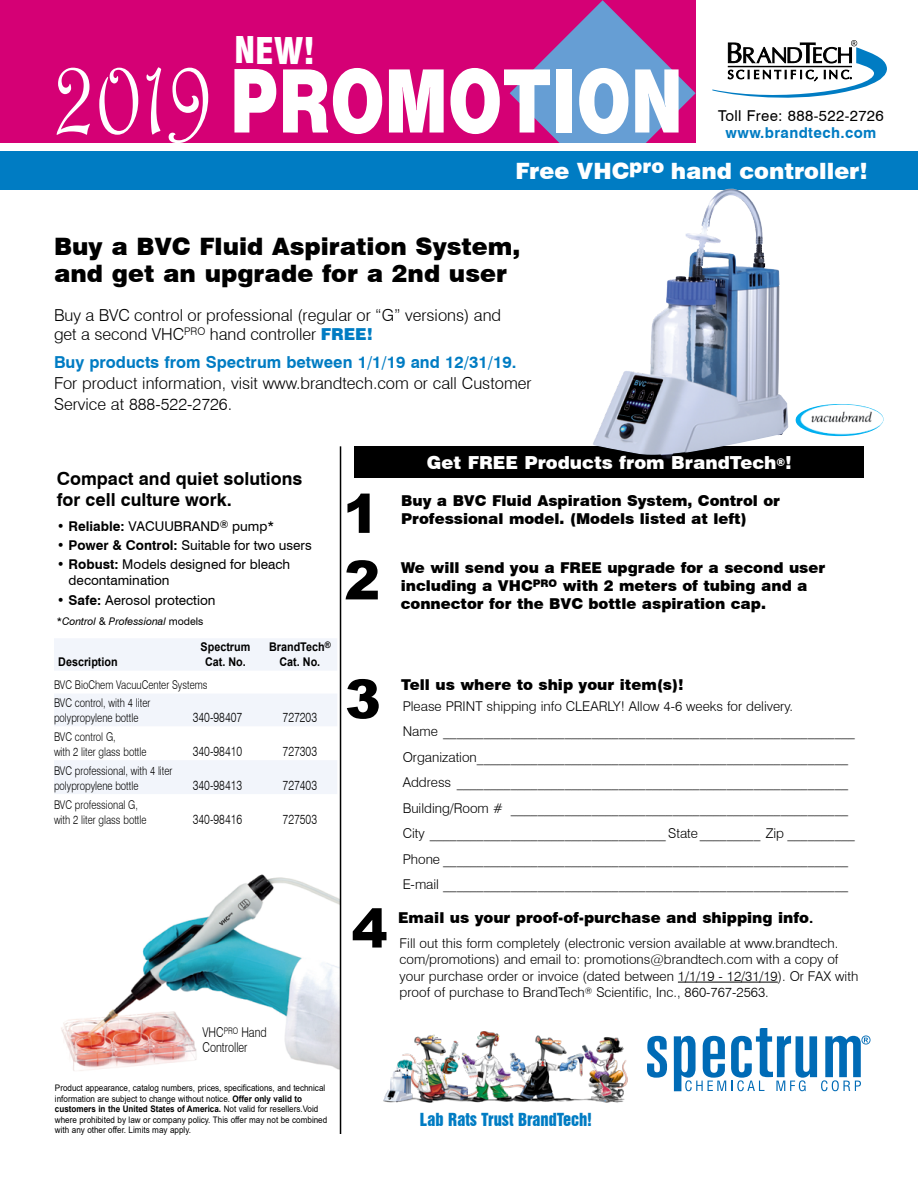
<style>
.page{position:relative;width:918px;height:1188px;background:#fff}
.page>*{position:absolute;margin:0;border:0;box-sizing:border-box;transform-origin:0 0}
.t1{font:105px "Harrington";color:#fff;scale:.8 1}
.t2{font:80.7px "Swiss 721 BT Black No 2";color:#fff;scale:.8 1}
.t3{font:900 54px "Arial";color:#000}
.t4{font:900 condensed 36px "Swiss 721 BT";color:#fff}
.t5{font:900 24px/27px "Swiss 721 BT";color:#000}
.t6{font:900 22.5px "Swiss 721 BT";color:#fff}
.t7{font:700 18px/21px "Swiss 721 BT";color:#000}
.t8{font:900 18px "Swiss 721 BT";color:#fff}
.t9{font:300 16.5px/19.5px "Swiss 721 BT";color:#000}
.t10{font:700 16.5px "Swiss 721 BT";color:#007cc3}
.t11{font:16.5px "Swiss 921 BT Regular A";color:#007cc3}
.t12{font:900 15px/18px "Swiss 721 BT";color:#000}
.t13{font:15px "Swiss 721 BT";letter-spacing:.025em;color:#000}
.t14{font:700 15px "Swiss 721 BT";letter-spacing:.025em;color:#007cc3}
.t15{font:300 13.5px/25.5px "Swiss 721 BT";color:#000}
.t16{font:13.5px/16.5px "Swiss 721 BT";color:#000}
.t17{font:300 13.5px/15px "Swiss 721 BT";color:#000;scale:.8 1}
.t18{font:300 12px/15px "Swiss 721 BT";color:#000;scale:.8 1}
.t19{font:700 12px/15px "Arial";color:#000;text-align:center;scale:.9 1}
.t20{font:italic 10.5px "Swiss 721 BT";color:#000}
.t21{font:9px/10.5px "Arial";color:#000;scale:.9 1}
.s1{font-weight:900;color:#007cc3}
.s2{font-weight:700}
.s3{font-style:normal}
</style>
<div class="page">
<img style="left:61px;top:859px;width:279px;height:224px">
<hr style="left:340px;top:446px;width:1px;height:688px;background:#000">
<div style="left:354px;top:446px;width:510px;height:32px;background:#000"></div>
<img style="left:383px;top:1031px;width:245px;height:72px">
<img style="left:795px;top:404px;width:89px;height:32px">
<hr style="left:678px;top:982px;width:100px;height:1px;background:#000">
<div style="left:0;top:0;width:695px;height:143px;background:#d50075"></div>
<svg style="left:510px;top:0;width:186px;height:143px"></svg>
<svg style="left:712px;top:40px;width:175px;height:58px"></svg>
<div style="left:0;top:152px;width:918px;height:38px;background:#007cc3"></div>
<img style="left:593px;top:189px;width:135px;height:256px">
<svg style="left:647px;top:1036px;width:20px;height:42px"></svg>
<svg style="left:674px;top:1028px;width:197px;height:63px"></svg>
<svg style="left:54px;top:639px;width:283px;height:155px;fill:#f2f5fb"></svg>
<h1 class="t1" style="left:55px;top:34px;width:200px">2019</h1>
<h3 class="t4" style="left:234px;top:29px;width:83px">NEW!</h3>
<h2 class="t2" style="left:230px;top:46px;width:567px">PROMOTION</h2>
<p class="t13" style="left:718px;top:107px;width:167px">Toll Free: 888-522-2726</p>
<p class="t14" style="left:726px;top:123px;width:152px">www.brandtech.com</p>
<h3 class="t6" style="left:515px;top:158px;width:354px">Free VHC<sup>pro</sup> hand controller!</h3>
<h3 class="t5" style="left:54px;top:233px;width:468px">Buy a BVC Fluid Aspiration System, and get an upgrade for a 2nd user</h3>
<p class="t9" style="left:54px;top:305px;width:449px">Buy a BVC control or professional (regular or “G” versions) and get a second VHC<sup>PRO</sup> hand controller <span class="s1">FREE!</span></p>
<p class="t10" style="left:54px;top:352px;width:464px">Buy products from Spectrum between 1/1/19 and 12/31/19.</p>
<p class="t9" style="left:54px;top:372px;width:479px;line-height:21px">For product information, visit www.brandtech.com or call Customer<br>Service at 888-522-2726.</p>
<h3 class="t7" style="left:57px;top:468px;width:247px">Compact and quiet solutions for cell culture work.</h3>
<p class="t16" style="left:57px;top:518px;width:219px"><span class="s2">• Reliable:</span> VACUUBRAND<sup>®</sup> pump*</p>
<p class="t16" style="left:57px;top:537px;width:257px"><span class="s2">• Power &amp; Control:</span> Suitable for two users</p>
<p class="t16" style="left:69px;top:555px;width:223px;text-indent:-12px"><span class="s2">• Robust:</span> Models designed for bleach decontamination</p>
<p class="t16" style="left:57px;top:592px;width:160px"><span class="s2">• Safe:</span> Aerosol protection</p>
<p class="t20" style="left:57px;top:615px;width:148px"><span class="s3">*</span>Control <span class="s3">&amp;</span> Professional <span class="s3">models</span></p>
<p class="t19" style="left:201px;top:640px;width:57px">Spectrum<br>Cat. No.</p>
<p class="t19" style="left:269px;top:640px;width:70px">BrandTech<sup>®<br></sup>Cat. No.</p>
<p class="t18" style="left:54px;top:676px;width:193px;line-height:17.7px">BVC BioChem VacuuCenter Systems<br>BVC control, with 4 liter</p>
<p class="t18" style="left:54px;top:710px;width:107px">polypropylene bottle</p>
<p class="t17" style="left:193px;top:710px;width:63px">340-98407</p>
<p class="t17" style="left:283px;top:710px;width:45px">727203</p>
<p class="t18" style="left:54px;top:729px;width:117px">BVC control G,<br>with 2 liter glass bottle</p>
<p class="t19" style="left:58px;top:655px;width:68px">Description</p>
<p class="t17" style="left:193px;top:743px;width:63px">340-98410</p>
<p class="t17" style="left:283px;top:743px;width:45px">727303</p>
<p class="t18" style="left:54px;top:763px;width:150px">BVC professional, with 4 liter polypropylene bottle</p>
<p class="t18" style="left:54px;top:797px;width:117px">BVC professional G, with 2 liter glass bottle</p>
<p class="t17" style="left:193px;top:777px;width:63px">340-98413</p>
<p class="t17" style="left:283px;top:777px;width:45px">727403</p>
<p class="t17" style="left:193px;top:811px;width:63px">340-98416</p>
<p class="t17" style="left:283px;top:811px;width:45px">727503</p>
<p class="t17" style="left:203px;top:1025px;width:82px">VHC<sup>PRO</sup> Hand<br>Controller</p>
<p class="t21" style="left:55px;top:1083px;width:304px">Product appearance, catalog numbers, prices, specifications, and technical information are subject to change without notice. <span class="s2">Offer only valid to customers in the United States of America.</span> Not valid for resellers.Void where prohibited by law or company policy. This offer may not be combined with any other offer. Limits may apply.</p>
<h3 class="t3" style="left:343px;top:474px;width:38px">1</h3>
<h3 class="t3" style="left:344px;top:541px;width:38px">2</h3>
<h3 class="t8" style="left:427px;top:452px;width:367px">Get FREE Products from BrandTech<sup>®</sup>!</h3>
<p class="t12" style="left:401px;top:492px;width:381px">Buy a BVC Fluid Aspiration System, Control or</p>
<p class="t12" style="left:401px;top:510px;width:347px">Professional model. (Models listed at left)</p>
<p class="t12" style="left:401px;top:558px;width:426px">We will send you a FREE upgrade for a second user including a VHC<sup>PRO</sup> with 2 meters of tubing and a</p>
<p class="t12" style="left:401px;top:594px;width:367px">connector for the BVC bottle aspiration cap.</p>
<h3 class="t3" style="left:345px;top:660px;width:38px">3</h3>
<h3 class="t3" style="left:352px;top:889px;width:38px">4</h3>
<p class="t12" style="left:401px;top:675px;width:284px">Tell us where to ship your item(s)!</p>
<p class="t15" style="left:403px;top:693px;width:454px">Please PRINT shipping info CLEARLY! Allow 4-6 weeks for delivery.<br>Name _____________________________________________________________ Organization_______________________________________________________ Address __________________________________________________________ Building/Room # __________________________________________________ City ___________________________________ State_________ Zip __________ Phone ____________________________________________________________ E-mail ____________________________________________________________</p>
<p class="t12" style="left:398px;top:908px;width:417px">Email us your proof-of-purchase and shipping info<span class="s2">.</span></p>
<p class="t15" style="left:400px;top:935px;width:460px;line-height:16.5px">Fill out this form completely (electronic version available at www.brandtech. com/promotions) and email to: promotions@brandtech.com with a copy of your purchase order or invoice (dated between 1/1/19 - 12/31/19). Or FAX with proof of purchase to BrandTech<sup>®</sup> Scientific, Inc., 860-767-2563.</p>
<p class="t11" style="left:420px;top:1109px;width:174px">Lab Rats Trust BrandTech!</p>
</div>
